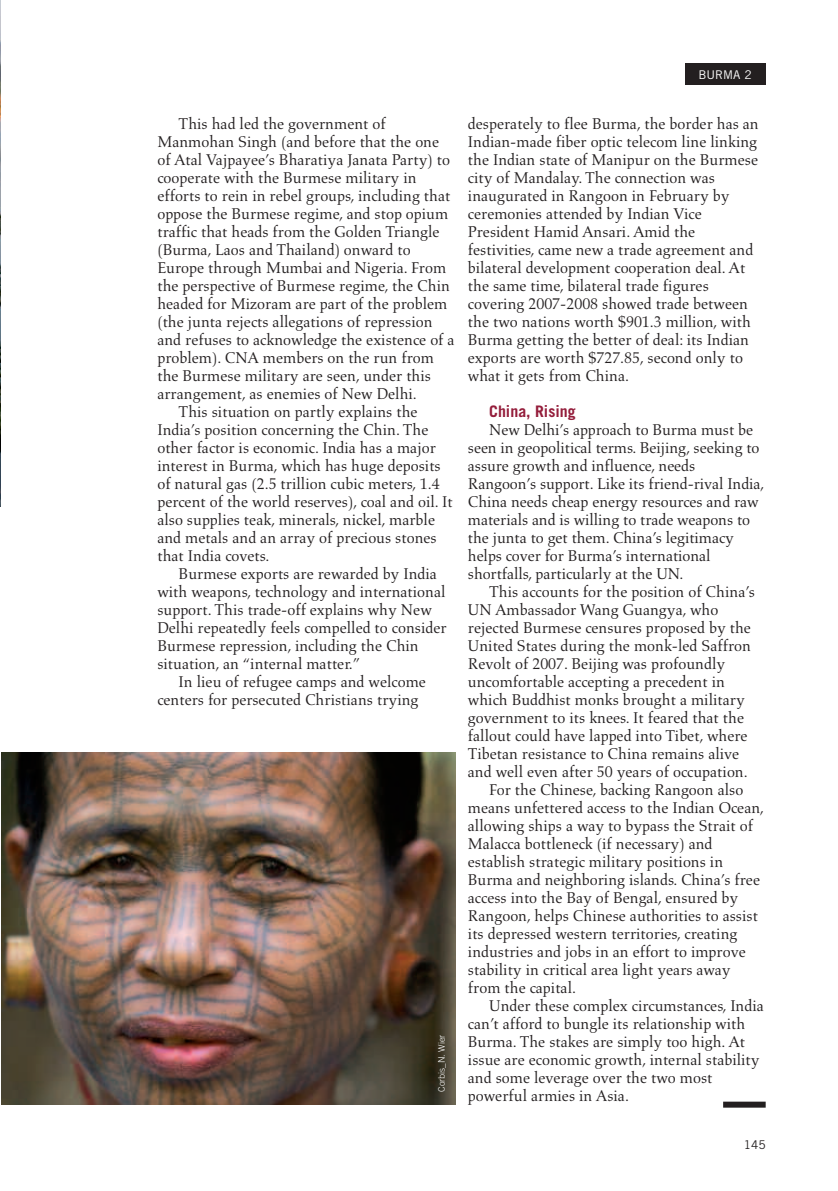
<style>
.page{position:relative;width:838px;height:1191px;background:#fff}
.page>*{position:absolute;margin:0;border:0;box-sizing:border-box;transform-origin:0 0}
.t1{font:15.9px/18px "Aldus";color:#231f20}
.t2{font:700 15.9px "Trade Gothic";color:#941d3b}
.t3{font:12px "Trade Gothic";color:#fff}
.t4{font:12px "Trade Gothic";color:#231f20}
.t5{font:300 9px "Trade Gothic";color:#fff}
</style>
<div class="page">
<div style="left:685px;top:64px;width:80px;height:21px;background:#231f20"></div>
<img style="left:0;top:0;width:1px;height:507px">
<img style="left:1px;top:753px;width:454px;height:351px">
<div style="left:723px;top:1101px;width:42px;height:6px;background:#231f20"></div>
<p class="t3" style="left:698px;top:70px;width:55px">BURMA 2</p>
<p class="t1" style="left:179px;top:115px;width:209px">This had led the government of</p>
<p class="t1" style="left:157px;top:133px;width:283px">Manmohan Singh (and before that the one</p>
<p class="t1" style="left:157px;top:151px;width:294px">of Atal Vajpayee’s Bharatiya Janata Party) to</p>
<p class="t1" style="left:157px;top:169px;width:261px">cooperate with the Burmese military in</p>
<p class="t1" style="left:157px;top:187px;width:294px">efforts to rein in rebel groups, including that</p>
<p class="t1" style="left:157px;top:205px;width:292px">oppose the Burmese regime, and stop opium</p>
<p class="t1" style="left:157px;top:223px;width:284px">traffic that heads from the Golden Triangle</p>
<p class="t1" style="left:157px;top:241px;width:255px">(Burma, Laos and Thailand) onward to</p>
<p class="t1" style="left:157px;top:259px;width:290px">Europe through Mumbai and Nigeria. From</p>
<p class="t1" style="left:157px;top:277px;width:294px">the perspective of Burmese regime, the Chin</p>
<p class="t1" style="left:157px;top:295px;width:292px">headed for Mizoram are part of the problem</p>
<p class="t1" style="left:157px;top:313px;width:277px">(the junta rejects allegations of repression</p>
<p class="t1" style="left:157px;top:331px;width:299px">and refuses to acknowledge the existence of a</p>
<p class="t1" style="left:157px;top:349px;width:278px">problem). CNA members on the run from</p>
<p class="t1" style="left:157px;top:367px;width:275px">the Burmese military are seen, under this</p>
<p class="t1" style="left:157px;top:385px;width:261px">arrangement, as enemies of New Delhi.</p>
<p class="t1" style="left:179px;top:403px;width:240px">This situation on partly explains the</p>
<p class="t1" style="left:157px;top:421px;width:272px">India’s position concerning the Chin. The</p>
<p class="t1" style="left:157px;top:439px;width:280px">other factor is economic. India has a major</p>
<p class="t1" style="left:157px;top:457px;width:285px">interest in Burma, which has huge deposits</p>
<p class="t1" style="left:157px;top:475px;width:284px">of natural gas (2.5 trillion cubic meters, 1.4</p>
<p class="t1" style="left:157px;top:493px;width:297px">percent of the world reserves), coal and oil. It</p>
<p class="t1" style="left:157px;top:511px;width:279px">also supplies teak, minerals, nickel, marble</p>
<p class="t1" style="left:157px;top:529px;width:281px">and metals and an array of precious stones</p>
<p class="t1" style="left:157px;top:547px;width:113px">that India covets.</p>
<p class="t1" style="left:179px;top:565px;width:260px">Burmese exports are rewarded by India</p>
<p class="t1" style="left:157px;top:583px;width:290px">with weapons, technology and international</p>
<p class="t1" style="left:157px;top:601px;width:276px">support. This trade-off explains why New</p>
<p class="t1" style="left:157px;top:619px;width:291px">Delhi repeatedly feels compelled to consider</p>
<p class="t1" style="left:157px;top:637px;width:263px">Burmese repression, including the Chin</p>
<p class="t1" style="left:157px;top:655px;width:204px">situation, an “internal matter.”</p>
<p class="t1" style="left:179px;top:673px;width:249px">In lieu of refugee camps and welcome</p>
<p class="t1" style="left:157px;top:691px;width:263px">centers for persecuted Christians trying</p>
<p class="t5" style="left:438px;top:1092px;width:59px;rotate:-90deg">Corbis_N. Wier</p>
<p class="t1" style="left:468px;top:115px;width:292px">desperately to flee Burma, the border has an Indian-made fiber optic telecom line linking the Indian state of Manipur on the Burmese city of Mandalay. The connection was inaugurated in Rangoon in February by ceremonies attended by Indian Vice President Hamid Ansari. Amid the festivities, came new a trade agreement and bilateral development cooperation deal. At the same time, bilateral trade figures covering 2007-2008 showed trade between the two nations worth $901.3 million, with Burma getting the better of deal: its Indian exports are worth $727.85, second only to what it gets from China.</p>
<p class="t2" style="left:489px;top:405px;width:88px">China, Rising</p>
<p class="t1" style="left:468px;top:421px;width:298px;text-indent:21px">New Delhi’s approach to Burma must be seen in geopolitical terms. Beijing, seeking to assure growth and influence, needs Rangoon’s support. Like its friend-rival India, China needs cheap energy resources and raw materials and is willing to trade weapons to the junta to get them. China’s legitimacy helps cover for Burma’s international shortfalls, particularly at the UN.</p>
<p class="t1" style="left:489px;top:583px;width:267px">This accounts for the position of China’s</p>
<p class="t1" style="left:468px;top:601px;width:252px">UN Ambassador Wang Guangya, who</p>
<p class="t1" style="left:468px;top:619px;width:285px">rejected Burmese censures proposed by the</p>
<p class="t1" style="left:468px;top:637px;width:285px">United States during the monk-led Saffron</p>
<p class="t1" style="left:468px;top:655px;width:259px">Revolt of 2007. Beijing was profoundly</p>
<p class="t1" style="left:468px;top:673px;width:258px">uncomfortable accepting a precedent in</p>
<p class="t1" style="left:468px;top:691px;width:278px">which Buddhist monks brought a military</p>
<p class="t1" style="left:468px;top:709px;width:278px">government to its knees. It feared that the</p>
<p class="t1" style="left:468px;top:727px;width:281px">fallout could have lapped into Tibet, where</p>
<p class="t1" style="left:468px;top:745px;width:273px">Tibetan resistance to China remains alive</p>
<p class="t1" style="left:468px;top:763px;width:281px">and well even after 50 years of occupation.</p>
<p class="t1" style="left:489px;top:781px;width:256px">For the Chinese, backing Rangoon also</p>
<p class="t1" style="left:468px;top:799px;width:298px">means unfettered access to the Indian Ocean,</p>
<p class="t1" style="left:468px;top:817px;width:287px">allowing ships a way to bypass the Strait of</p>
<p class="t1" style="left:468px;top:835px;width:246px">Malacca bottleneck (if necessary) and</p>
<p class="t1" style="left:468px;top:853px;width:257px">establish strategic military positions in</p>
<p class="t1" style="left:468px;top:871px;width:294px">Burma and neighboring islands. China’s free</p>
<p class="t1" style="left:468px;top:889px;width:272px">access into the Bay of Bengal, ensured by</p>
<p class="t1" style="left:468px;top:907px;width:291px">Rangoon, helps Chinese authorities to assist</p>
<p class="t1" style="left:468px;top:925px;width:271px">its depressed western territories, creating</p>
<p class="t1" style="left:468px;top:943px;width:279px">industries and jobs in an effort to improve</p>
<p class="t1" style="left:468px;top:961px;width:264px">stability in critical area light years away</p>
<p class="t1" style="left:468px;top:979px;width:110px">from the capital.</p>
<p class="t1" style="left:489px;top:997px;width:276px">Under these complex circumstances, India</p>
<p class="t1" style="left:468px;top:1015px;width:279px">can’t afford to bungle its relationship with</p>
<p class="t1" style="left:468px;top:1033px;width:279px">Burma. The stakes are simply too high. At</p>
<p class="t1" style="left:468px;top:1051px;width:293px">issue are economic growth, internal stability</p>
<p class="t1" style="left:468px;top:1069px;width:246px">and some leverage over the two most</p>
<p class="t1" style="left:468px;top:1087px;width:162px">powerful armies in Asia.</p>
<p class="t4" style="left:743px;top:1140px;width:23px">145</p>
</div>
